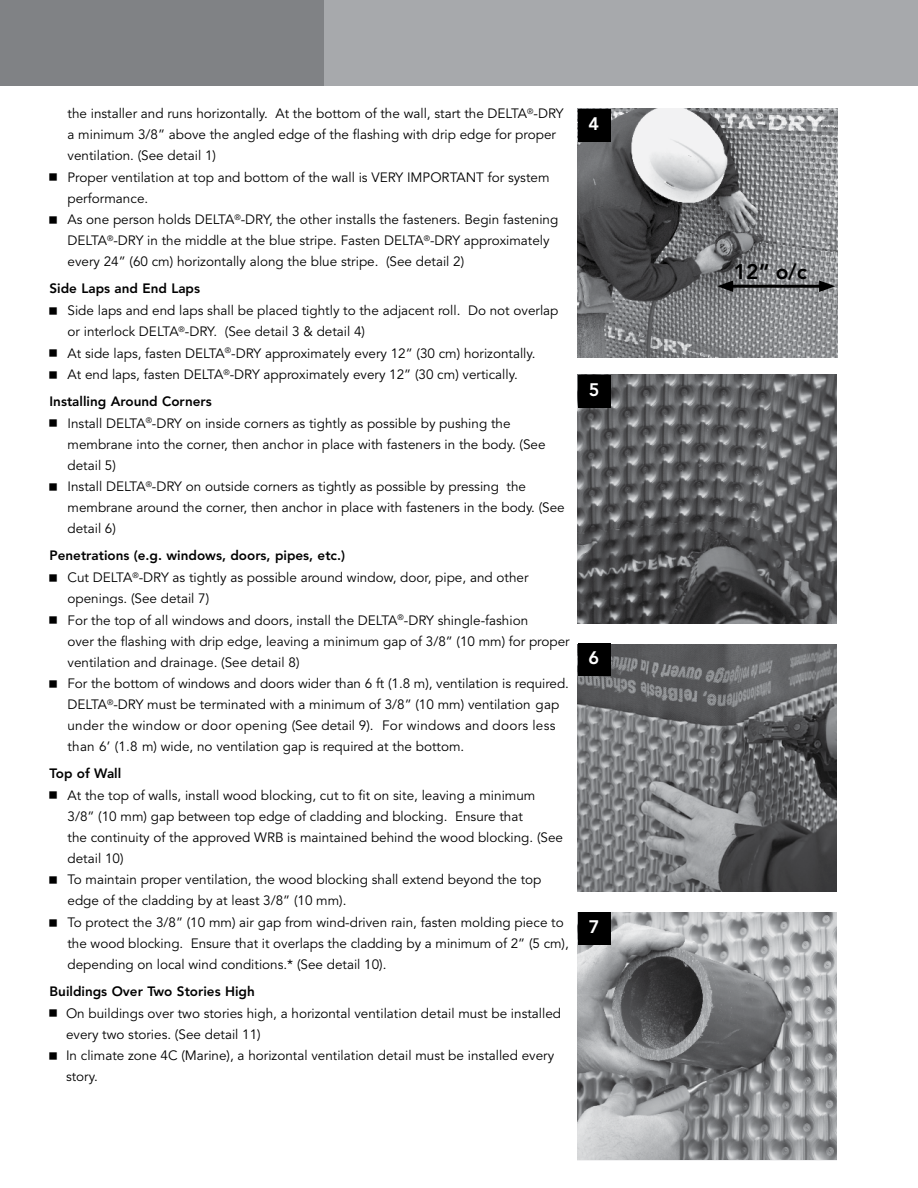
<style>
.page{position:relative;width:918px;height:1188px;background:#fff}
.page>*{position:absolute;margin:0;border:0;box-sizing:border-box;transform-origin:0 0}
.t1{font:800 21px "Avenir";color:#000}
.t2{font:800 18px "Avenir LT";color:#fff}
.t3{font:13.5px "Avenir";color:#000}
.t4{font:800 13.5px "Avenir";color:#000}
.t5{font:13.5px "Avenir";letter-spacing:.02em;color:#000}
</style>
<div class="page">
<img style="left:578px;top:644px;width:259px;height:248px">
<div style="left:310px;top:0;width:608px;height:85px;background:#a7a9ac"></div>
<div style="left:0;top:0;width:324px;height:85px;background:#808285"></div>
<img style="left:578px;top:109px;width:259px;height:248px">
<hr style="left:728px;top:285px;width:97px;height:3px;background:#000">
<svg style="left:717px;top:280px;width:16px;height:12px"></svg>
<svg style="left:819px;top:280px;width:16px;height:12px"></svg>
<div style="left:578px;top:109px;width:32px;height:32px;background:#000"></div>
<img style="left:578px;top:375px;width:258px;height:248px">
<div style="left:578px;top:375px;width:33px;height:32px;background:#000"></div>
<div style="left:578px;top:643px;width:33px;height:33px;background:#000"></div>
<img style="left:578px;top:913px;width:259px;height:247px">
<div style="left:578px;top:913px;width:33px;height:32px;background:#000"></div>
<p class="t3" style="left:68px;top:106px;width:498px">the installer and runs horizontally. At the bottom of the wall, start the DELTA<sup>®</sup>-DRY</p>
<p class="t3" style="left:68px;top:127px;width:490px">a minimum 3/8” above the angled edge of the flashing with drip edge for proper</p>
<p class="t3" style="left:68px;top:148px;width:150px">ventilation. (See detail 1)</p>
<p class="t3" style="left:50px;top:169px;width:502px">▖ Proper ventilation at top and bottom of the wall is VERY IMPORTANT for system</p>
<p class="t3" style="left:68px;top:190px;width:82px">performance.</p>
<p class="t3" style="left:50px;top:212px;width:510px">▖ As one person holds DELTA<sup>®</sup>-DRY, the other installs the fasteners. Begin fastening</p>
<p class="t3" style="left:68px;top:233px;width:484px">DELTA<sup>®</sup>-DRY in the middle at the blue stripe. Fasten DELTA<sup>®</sup>-DRY approximately</p>
<p class="t3" style="left:68px;top:254px;width:398px">every 24” (60 cm) horizontally along the blue stripe. (See detail 2)</p>
<p class="t4" style="left:50px;top:281px;width:152px">Side Laps and End Laps</p>
<p class="t3" style="left:50px;top:303px;width:510px">▖ Side laps and end laps shall be placed tightly to the adjacent roll. Do not overlap</p>
<p class="t3" style="left:68px;top:324px;width:299px">or interlock DELTA<sup>®</sup>-DRY. (See detail 3 &amp; detail 4)</p>
<p class="t3" style="left:50px;top:345px;width:488px">▖ At side laps, fasten DELTA<sup>®</sup>-DRY approximately every 12” (30 cm) horizontally.</p>
<p class="t3" style="left:50px;top:367px;width:470px">▖ At end laps, fasten DELTA<sup>®</sup>-DRY approximately every 12” (30 cm) vertically.</p>
<p class="t4" style="left:50px;top:394px;width:164px">Installing Around Corners</p>
<p class="t3" style="left:50px;top:415px;width:463px">▖ Install DELTA<sup>®</sup>-DRY on inside corners as tightly as possible by pushing the</p>
<p class="t3" style="left:68px;top:436px;width:480px">membrane into the corner, then anchor in place with fasteners in the body. (See</p>
<p class="t3" style="left:68px;top:457px;width:50px">detail 5)</p>
<p class="t3" style="left:50px;top:479px;width:478px">▖ Install DELTA<sup>®</sup>-DRY on outside corners as tightly as possible by pressing the</p>
<p class="t3" style="left:68px;top:500px;width:499px">membrane around the corner, then anchor in place with fasteners in the body. (See</p>
<p class="t3" style="left:68px;top:521px;width:50px">detail 6)</p>
<p class="t4" style="left:50px;top:548px;width:297px">Penetrations (e.g. windows, doors, pipes, etc.)</p>
<p class="t3" style="left:50px;top:570px;width:480px">▖ Cut DELTA<sup>®</sup>-DRY as tightly as possible around window, door, pipe, and other</p>
<p class="t3" style="left:68px;top:591px;width:143px">openings. (See detail 7)</p>
<p class="t3" style="left:50px;top:612px;width:480px">▖ For the top of all windows and doors, install the DELTA<sup>®</sup>-DRY shingle-fashion</p>
<p class="t3" style="left:68px;top:633px;width:504px">over the flashing with drip edge, leaving a minimum gap of 3/8” (10 mm) for proper</p>
<p class="t3" style="left:68px;top:654px;width:234px">ventilation and drainage. (See detail 8)</p>
<p class="t3" style="left:50px;top:676px;width:521px">▖ For the bottom of windows and doors wider than 6 ft (1.8 m), ventilation is required.</p>
<p class="t3" style="left:68px;top:697px;width:494px">DELTA<sup>®</sup>-DRY must be terminated with a minimum of 3/8” (10 mm) ventilation gap</p>
<p class="t5" style="left:68px;top:718px;width:489px">under the window or door opening (See detail 9). For windows and doors less</p>
<p class="t3" style="left:68px;top:739px;width:398px">than 6’ (1.8 m) wide, no ventilation gap is required at the bottom.</p>
<p class="t4" style="left:50px;top:766px;width:73px">Top of Wall</p>
<p class="t3" style="left:50px;top:787px;width:487px">▖ At the top of walls, install wood blocking, cut to fit on site, leaving a minimum</p>
<p class="t3" style="left:68px;top:808px;width:457px">3/8” (10 mm) gap between top edge of cladding and blocking. Ensure that</p>
<p class="t3" style="left:68px;top:829px;width:497px">the continuity of the approved WRB is maintained behind the wood blocking. (See</p>
<p class="t3" style="left:68px;top:850px;width:57px">detail 10)</p>
<p class="t3" style="left:50px;top:872px;width:493px">▖ To maintain proper ventilation, the wood blocking shall extend beyond the top</p>
<p class="t3" style="left:68px;top:893px;width:281px">edge of the cladding by at least 3/8” (10 mm).</p>
<p class="t3" style="left:50px;top:915px;width:516px">▖ To protect the 3/8” (10 mm) air gap from wind-driven rain, fasten molding piece to</p>
<p class="t3" style="left:68px;top:936px;width:503px">the wood blocking. Ensure that it overlaps the cladding by a minimum of 2” (5 cm),</p>
<p class="t3" style="left:68px;top:957px;width:321px">depending on local wind conditions.* (See detail 10).</p>
<p class="t4" style="left:50px;top:983px;width:207px">Buildings Over Two Stories High</p>
<p class="t3" style="left:50px;top:1005px;width:513px">▖On buildings over two stories high, a horizontal ventilation detail must be installed</p>
<p class="t3" style="left:66px;top:1026px;width:196px">every two stories. (See detail 11)</p>
<p class="t3" style="left:50px;top:1048px;width:506px">▖In climate zone 4C (Marine), a horizontal ventilation detail must be installed every</p>
<p class="t3" style="left:66px;top:1069px;width:33px">story.</p>
<h2 class="t2" style="left:589px;top:113px;width:12px">4</h2>
<h2 class="t2" style="left:589px;top:379px;width:12px">5</h2>
<h2 class="t2" style="left:589px;top:647px;width:12px">6</h2>
<h2 class="t2" style="left:589px;top:917px;width:12px">7</h2>
<h1 class="t1" style="left:734px;top:260px;width:75px">12” o/c</h1>
</div>
